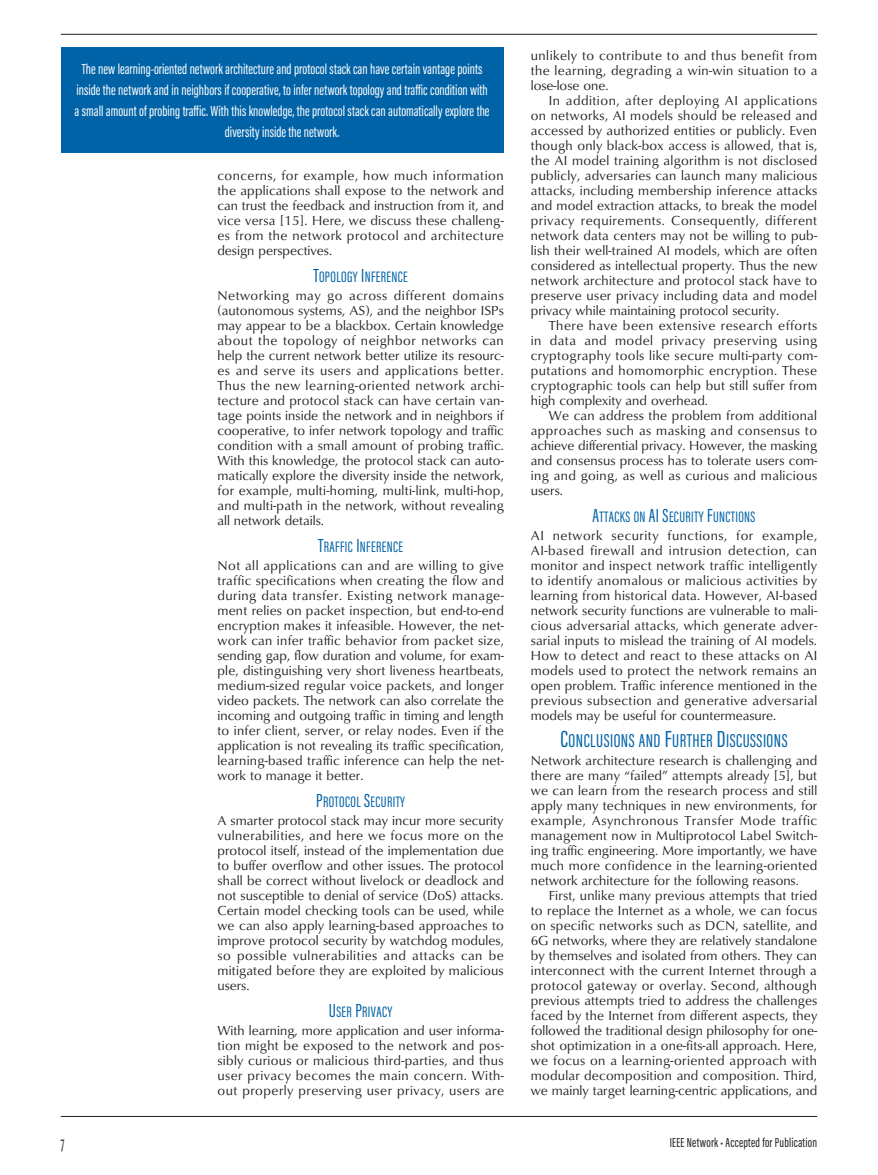
<style>
.page{position:relative;width:878px;height:1175px;background:#fff}
.page>*{position:absolute;margin:0;border:0;box-sizing:border-box;transform-origin:0 0}
.HEADER___2{font:19.2px "Acumin Pro Extra Cond Regular SC800";letter-spacing:.025em;color:#0163a7}
.t1{font:16.5px "Matrix II Ext OT Narrow SC800";color:#231f20}
.HEADER___3{font:15.6px "Acumin Pro Extra Cond Regular SC800";letter-spacing:.025em;color:#0163a7}
.TEXT__Pull_Quote{font:15px/21px "Acumin Pro Extra Cond";color:#fff;text-align:center}
.TEXT__Body_No_Indent{font:13.5px/15px "Classico URW";letter-spacing:.015em;color:#231f20;text-align:justify}
.TEXT__Body{font:13.5px/15px "Classico URW";color:#231f20;text-align:justify}
.t2{font:13.5px "Acumin Pro Extra Cond";letter-spacing:.015em;color:#231f20}
.s1{font-size:19.5px}
.s2{font-size:24px}
</style>
<div class="page">
<hr style="left:61px;top:34px;width:756px;height:1px;background:#231f20">
<hr style="left:61px;top:1116px;width:756px;height:1px;background:#231f20">
<div style="left:61px;top:47px;width:442px;height:106px;background:#0163a7"></div>
<p class="TEXT__Pull_Quote" style="left:75px;top:59px;width:416px">The new learning-oriented network architecture and protocol stack can have certain vantage points inside the network and in neighbors if cooperative, to infer network topology and traffic condition with a small amount of probing traffic. With this knowledge, the protocol stack can automatically explore the diversity inside the network.</p>
<p class="TEXT__Body_No_Indent" style="left:217px;top:167px;width:288px">concerns, for example, how much information the applications shall expose to the network and can trust the feedback and instruction from it, and vice versa [15]. Here, we discuss these challeng&shy;es from the network protocol and architecture design perspectives.</p>
<p class="HEADER___3" style="left:313px;top:267px;width:96px"><span class="s1">T</span>OPOLOGY <span class="s1">I</span>NFERENCE</p>
<p class="TEXT__Body_No_Indent" style="left:217px;top:287px;width:288px">Networking may go across different domains (autonomous systems, AS), and the neighbor ISPs may appear to be a blackbox. Certain knowledge about the topology of neighbor networks can help the current network better utilize its resourc&shy;es and serve its users and applications better.<br>Thus the new learning-oriented network archi&shy;tecture and protocol stack can have certain van&shy;tage points inside the network and in neighbors if cooperative, to infer network topology and traffic condition with a small amount of probing traffic.<br>With this knowledge, the protocol stack can auto&shy;matically explore the diversity inside the network, for example, multi-homing, multi-link, multi-hop, and multi-path in the network, without revealing all network details.</p>
<p class="HEADER___3" style="left:318px;top:537px;width:86px"><span class="s1">T</span>RAFFIC <span class="s1">I</span>NFERENCE</p>
<p class="TEXT__Body_No_Indent" style="left:217px;top:557px;width:288px">Not all applications can and are willing to give traffic specifications when creating the flow and during data transfer. Existing network manage&shy;ment relies on packet inspection, but end-to-end encryption makes it infeasible. However, the net&shy;work can infer traffic behavior from packet size, sending gap, flow duration and volume, for exam&shy;ple, distinguishing very short liveness heartbeats, medium-sized regular voice packets, and longer video packets. The network can also correlate the incoming and outgoing traffic in timing and length to infer client, server, or relay nodes. Even if the application is not revealing its traffic specification, learning-based traffic inference can help the net&shy;work to manage it better.</p>
<p class="HEADER___3" style="left:316px;top:792px;width:90px"><span class="s1">P</span>ROTOCOL <span class="s1">S</span>ECURITY</p>
<p class="TEXT__Body_No_Indent" style="left:217px;top:812px;width:288px">A smarter protocol stack may incur more security vulnerabilities, and here we focus more on the protocol itself, instead of the implementation due to buffer overflow and other issues. The protocol shall be correct without livelock or deadlock and not susceptible to denial of service (DoS) attacks.<br>Certain model checking tools can be used, while we can also apply learning-based approaches to improve protocol security by watchdog modules, so possible vulnerabilities and attacks can be mitigated before they are exploited by malicious users.</p>
<p class="HEADER___3" style="left:329px;top:1002px;width:65px"><span class="s1">U</span>SER <span class="s1">P</span>RIVACY</p>
<p class="TEXT__Body_No_Indent" style="left:217px;top:1022px;width:288px">With learning, more application and user informa&shy;tion might be exposed to the network and pos&shy;sibly curious or malicious third-parties, and thus user privacy becomes the main concern. With&shy;out properly preserving user privacy, users are</p>
<p class="TEXT__Body_No_Indent" style="left:531px;top:47px;width:288px">unlikely to contribute to and thus benefit from the learning, degrading a win-win situation to a lose-lose one.</p>
<p class="TEXT__Body" style="left:531px;top:92px;width:288px;text-indent:18px">In addition, after deploying AI applications on networks, AI models should be released and accessed by authorized entities or publicly. Even though only black-box access is allowed, that is, the AI model training algorithm is not disclosed publicly, adversaries can launch many malicious attacks, including membership inference attacks and model extraction attacks, to break the model privacy requirements. Consequently, different network data centers may not be willing to pub&shy;lish their well-trained AI models, which are often considered as intellectual property. Thus the new network architecture and protocol stack have to preserve user privacy including data and model privacy while maintaining protocol security.</p>
<p class="TEXT__Body" style="left:531px;top:317px;width:288px;text-indent:18px">There have been extensive research efforts in data and model privacy preserving using cryptography tools like secure multi-party com&shy;putations and homomorphic encryption. These cryptographic tools can help but still suffer from high complexity and overhead.</p>
<p class="TEXT__Body" style="left:531px;top:407px;width:288px;text-indent:18px">We can address the problem from additional approaches such as masking and consensus to achieve differential privacy. However, the masking and consensus process has to tolerate users com&shy;ing and going, as well as curious and malicious users.</p>
<p class="HEADER___3" style="left:592px;top:507px;width:164px"><span class="s1">A</span>TTACKS ON <span class="s1">AI S</span>ECURITY <span class="s1">F</span>UNCTIONS</p>
<p class="TEXT__Body_No_Indent" style="left:531px;top:527px;width:288px">AI network security functions, for example, AI-based firewall and intrusion detection, can monitor and inspect network traffic intelligently to identify anomalous or malicious activities by learning from historical data. However, AI-based network security functions are vulnerable to mali&shy;cious adversarial attacks, which generate adver&shy;sarial inputs to mislead the training of AI models.<br>How to detect and react to these attacks on AI models used to protect the network remains an open problem. Traffic inference mentioned in the previous subsection and generative adversarial models may be useful for countermeasure.</p>
<p class="HEADER___2" style="left:560px;top:729px;width:228px"><span class="s2">C</span>ONCLUSIONS AND <span class="s2">F</span>URTHER <span class="s2">D</span>ISCUSSIONS</p>
<p class="TEXT__Body_No_Indent" style="left:531px;top:752px;width:288px">Network architecture research is challenging and there are many “failed” attempts already [5], but we can learn from the research process and still apply many techniques in new environments, for example, Asynchronous Transfer Mode traffic management now in Multiprotocol Label Switch&shy;ing traffic engineering. More importantly, we have much more confidence in the learning-oriented network architecture for the following reasons.</p>
<p class="TEXT__Body" style="left:531px;top:887px;width:288px;text-indent:18px">First, unlike many previous attempts that tried to replace the Internet as a whole, we can focus on specific networks such as DCN, satellite, and 6G networks, where they are relatively standalone by themselves and isolated from others. They can interconnect with the current Internet through a protocol gateway or overlay. Second, although previous attempts tried to address the challenges faced by the Internet from different aspects, they followed the traditional design philosophy for one&shy;shot optimization in a one-fits-all approach. Here, we focus on a learning-oriented approach with modular decomposition and composition. Third, we mainly target learning-centric applications, and</p>
<p class="t1" style="left:61px;top:1132px;width:5px">7</p>
<p class="t2" style="left:669px;top:1134px;width:149px">IEEE Network • Accepted for Publication</p>
</div>
